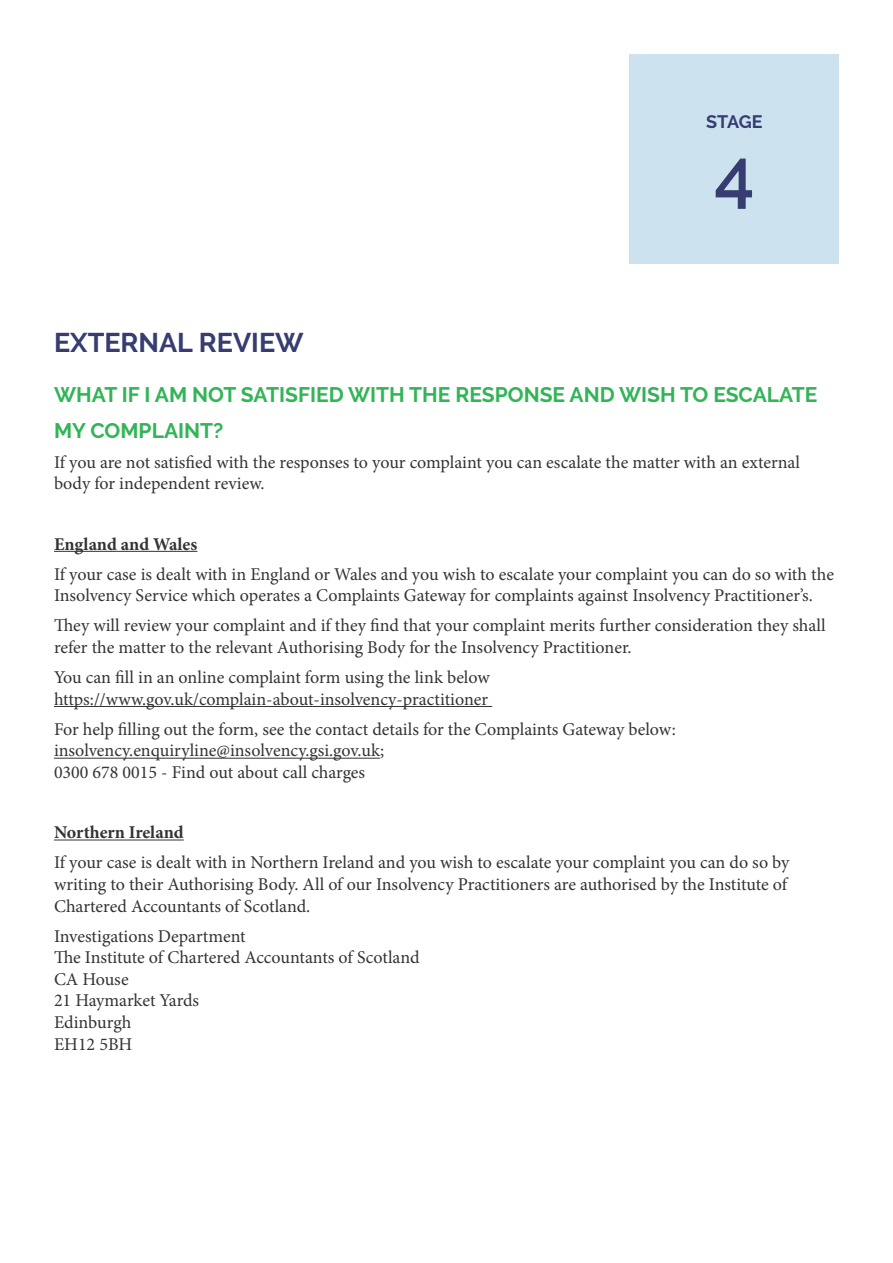
<style>
.page{position:relative;width:893px;height:1263px;background:#fff}
.page>*{position:absolute;margin:0;border:0;box-sizing:border-box;transform-origin:0 0}
.t1{font:600 72px "Raleway";color:#373c71}
.t2{font:700 27px "Raleway";color:#373c71}
.Paragraph_Style_2{font:700 21px/36px "Raleway";color:#32b457}
.Paragraph_Style_1{font:18px/21.6px "Minion Pro";letter-spacing:-.005em;color:#333}
.Paragraph_Style_1-2{font:700 18px "Minion Pro";color:#333}
.t3{font:700 18px "Raleway";letter-spacing:-.015em;color:#373c71}
</style>
<div class="page">
<div style="left:630px;top:54px;width:209px;height:209px;background:#cce3ef"></div>
<hr style="left:54px;top:551px;width:143px;height:1px;background:#333">
<hr style="left:54px;top:706px;width:438px;height:1px;background:#333">
<hr style="left:54px;top:758px;width:326px;height:1px;background:#333">
<hr style="left:54px;top:839px;width:130px;height:1px;background:#333">
<p class="t3" style="left:706px;top:111px;width:58px">STAGE</p>
<p class="t1" style="left:714px;top:133px;width:42px">4</p>
<p class="t2" style="left:54px;top:327px;width:251px">EXTERNAL REVIEW</p>
<p class="Paragraph_Style_2" style="left:54px;top:376px;width:765px">WHAT IF I AM NOT SATISFIED WITH THE RESPONSE AND WISH TO ESCALATE<br>MY COMPLAINT?</p>
<p class="Paragraph_Style_1" style="left:54px;top:451px;width:748px">If you are not satisfied with the responses to your complaint you can escalate the matter with an external body for independent review.</p>
<p class="Paragraph_Style_1-2" style="left:54px;top:531px;width:145px">England and Wales</p>
<p class="Paragraph_Style_1" style="left:54px;top:563px;width:781px">If your case is dealt with in England or Wales and you wish to escalate your complaint you can do so with the<br>Insolvency Service which operates a Complaints Gateway for complaints against Insolvency Practitioner’s.</p>
<p class="Paragraph_Style_1" style="left:54px;top:615px;width:773px">They will review your complaint and if they find that your complaint merits further consideration they shall refer the matter to the relevant Authorising Body for the Insolvency Practitioner.</p>
<p class="Paragraph_Style_1" style="left:54px;top:667px;width:437px">You can fill in an online complaint form using the link below https://www.gov.uk/complain-about-insolvency-practitioner</p>
<p class="Paragraph_Style_1" style="left:54px;top:718px;width:623px">For help filling out the form, see the contact details for the Complaints Gateway below: insolvency.enquiryline@insolvency.gsi.gov.uk;<br>0300 678 0015 - Find out about call charges</p>
<p class="Paragraph_Style_1-2" style="left:54px;top:820px;width:131px">Northern Ireland</p>
<p class="Paragraph_Style_1" style="left:54px;top:852px;width:737px">If your case is dealt with in Northern Ireland and you wish to escalate your complaint you can do so by writing to their Authorising Body. All of our Insolvency Practitioners are authorised by the Institute of<br>Chartered Accountants of Scotland.</p>
<p class="Paragraph_Style_1" style="left:54px;top:925px;width:367px">Investigations Department<br>The Institute of Chartered Accountants of Scotland<br>CA House<br>21 Haymarket Yards<br>Edinburgh<br>EH12 5BH</p>
</div>
